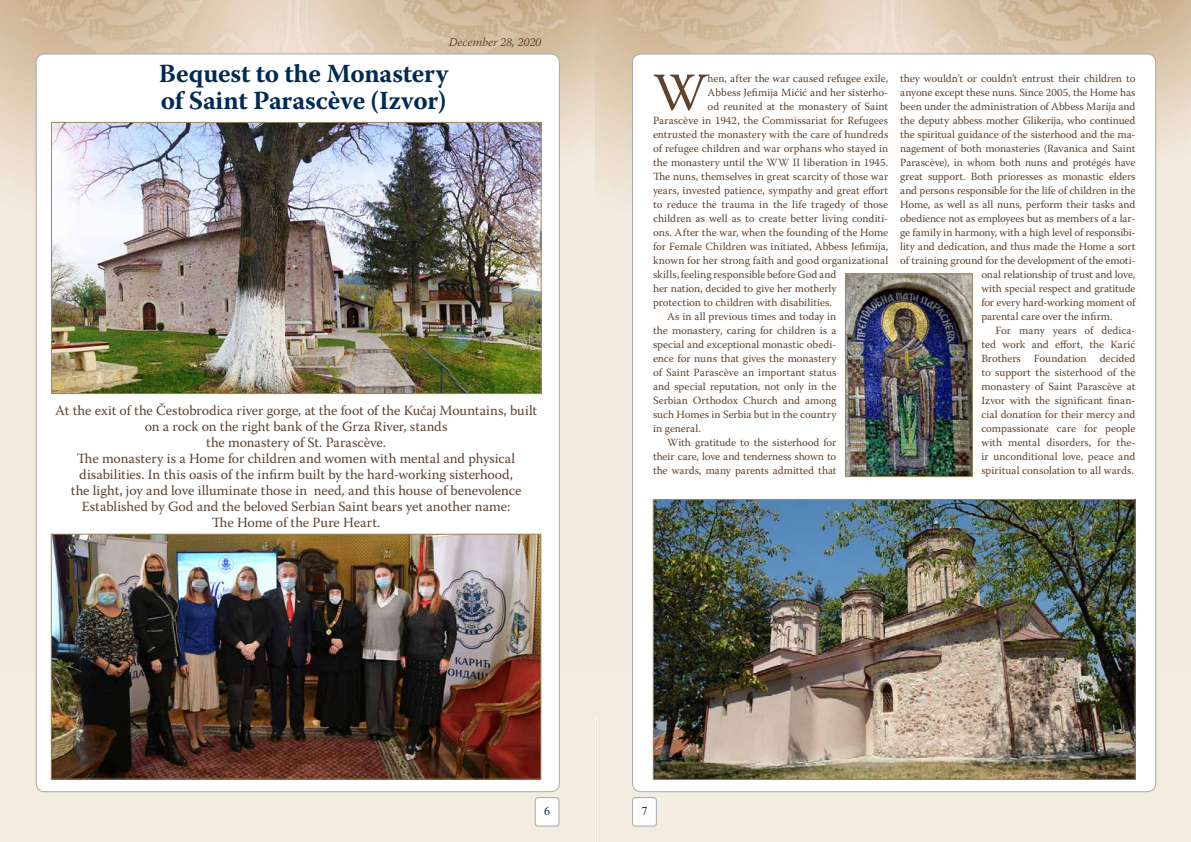
<style>
.page{position:relative;width:1191px;height:842px;background:#fff}
.page>*{position:absolute;margin:0;border:0;box-sizing:border-box;transform-origin:0 0}
.t1{font:53.5px "Warnock Pro";color:#60432e}
.t2{font:700 26px/27px "Warnock Pro";letter-spacing:-.01em;color:#002a54}
.t3{font:14px/16px "Warnock Pro";letter-spacing:-.005em;color:#60432e;text-align:center}
.t4{font:italic 12px "Warnock Pro";letter-spacing:-.01em;color:#60432e}
.t5{font:12px "Times New Roman";color:#002a54}
.t6{font:11px "Warnock Pro";letter-spacing:-.005em;color:#60432e}
.t7{font:11px "Warnock Pro";letter-spacing:.015em;color:#60432e}
</style>
<div class="page">
<img style="left:0;top:0;width:1190px;height:717px">
<div style="left:0;top:675px;width:595px;height:167px;background:#f4ece0"></div>
<div style="left:596px;top:675px;width:594px;height:167px;background:#f4ece0"></div>
<div style="left:632px;top:54px;width:523px;height:738px;background:#fff;border-radius:9px"></div>
<div style="left:632px;top:797px;width:24px;height:29px;background:#fff;border-radius:3px"></div>
<div style="left:632px;top:797px;width:24px;height:29px;border:1px solid #a7a9ac;border-radius:3px"></div>
<div style="left:535px;top:797px;width:24px;height:29px;background:#fff;border-radius:3px"></div>
<div style="left:535px;top:797px;width:24px;height:29px;border:1px solid #a7a9ac;border-radius:3px"></div>
<div style="left:36px;top:54px;width:523px;height:738px;background:#fff;border-radius:9px"></div>
<img style="left:53px;top:124px;width:486px;height:268px">
<div style="left:51px;top:122px;width:490px;height:272px;border:1px solid #9b885d"></div>
<img style="left:53px;top:536px;width:486px;height:242px">
<div style="left:51px;top:534px;width:490px;height:246px;border:1px solid #9b885d"></div>
<img style="left:847px;top:275px;width:124px;height:200px">
<div style="left:845px;top:273px;width:128px;height:204px;border:1px solid #9b885d"></div>
<img style="left:655px;top:501px;width:478px;height:277px">
<div style="left:653px;top:499px;width:482px;height:281px;border:1px solid #9b885d"></div>
<p class="t4" style="left:449px;top:35px;width:94px">December 28, 2020</p>
<h2 class="t2" style="left:159px;top:60px;width:291px">Bequest to the Monastery of Saint Parascève (Izvor)</h2>
<p class="t3" style="left:55px;top:402px;width:483px">At the exit of the Čestobrodica river gorge, at the foot of the Kučaj Mountains, built on a rock on the right bank of the Grza River, stands<br>the monastery of St. Parascève.<br>The monastery is a Home for children and women with mental and physical disabilities. In this oasis of the infirm built by the hard-working sisterhood,<br>the light, joy and love illuminate those in need, and this house of benevolence Established by God and the beloved Serbian Saint bears yet another name:<br>The Home of the Pure Heart.</p>
<h1 class="t1" style="left:653px;top:60px;width:56px">W</h1>
<p class="t6" style="left:707px;top:72px;width:182px">hen, after the war caused refugee exile,</p>
<p class="t6" style="left:707px;top:86px;width:182px">Abbess Jefimija Mićić and her sisterho-</p>
<p class="t6" style="left:707px;top:100px;width:182px">od reunited at the monastery of Saint</p>
<p class="t6" style="left:653px;top:114px;width:237px">Parascève in 1942, the Commissariat for Refugees</p>
<p class="t6" style="left:653px;top:128px;width:237px">entrusted the monastery with the care of hundreds</p>
<p class="t6" style="left:653px;top:142px;width:237px">of refugee children and war orphans who stayed in</p>
<p class="t6" style="left:653px;top:156px;width:237px">the monastery until the WW II liberation in 1945.</p>
<p class="t6" style="left:653px;top:170px;width:237px">The nuns, themselves in great scarcity of those war</p>
<p class="t6" style="left:653px;top:184px;width:237px">years, invested patience, sympathy and great effort</p>
<p class="t6" style="left:653px;top:198px;width:237px">to reduce the trauma in the life tragedy of those</p>
<p class="t6" style="left:653px;top:212px;width:237px">children as well as to create better living conditi-</p>
<p class="t6" style="left:653px;top:226px;width:237px">ons. After the war, when the founding of the Home</p>
<p class="t6" style="left:653px;top:240px;width:237px">for Female Children was initiated, Abbess Jefimija,</p>
<p class="t6" style="left:653px;top:254px;width:237px">known for her strong faith and good organizational</p>
<p class="t6" style="left:653px;top:268px;width:185px">skills, feeling responsible before God and</p>
<p class="t6" style="left:653px;top:282px;width:185px">her nation, decided to give her motherly</p>
<p class="t6" style="left:653px;top:296px;width:180px">protection to children with disabilities.</p>
<p class="t6" style="left:667px;top:310px;width:171px">As in all previous times and today in</p>
<p class="t6" style="left:653px;top:324px;width:185px">the monastery, caring for children is a</p>
<p class="t6" style="left:653px;top:338px;width:185px">special and exceptional monastic obedi-</p>
<p class="t6" style="left:653px;top:352px;width:185px">ence for nuns that gives the monastery</p>
<p class="t6" style="left:653px;top:366px;width:185px">of Saint Parascève an important status</p>
<p class="t6" style="left:653px;top:380px;width:185px">and special reputation, not only in the</p>
<p class="t6" style="left:653px;top:394px;width:185px">Serbian Orthodox Church and among</p>
<p class="t6" style="left:653px;top:408px;width:185px">such Homes in Serbia but in the country</p>
<p class="t6" style="left:653px;top:422px;width:49px">in general.</p>
<p class="t6" style="left:667px;top:436px;width:171px">With gratitude to the sisterhood for</p>
<p class="t6" style="left:653px;top:450px;width:185px">their care, love and tenderness shown to</p>
<p class="t6" style="left:653px;top:464px;width:185px">the wards, many parents admitted that</p>
<p class="t6" style="left:900px;top:72px;width:237px">they wouldn’t or couldn’t entrust their children to</p>
<p class="t6" style="left:900px;top:86px;width:237px">anyone except these nuns. Since 2005, the Home has</p>
<p class="t6" style="left:900px;top:100px;width:237px">been under the administration of Abbess Marija and</p>
<p class="t6" style="left:900px;top:114px;width:237px">the deputy abbess mother Glikerija, who continued</p>
<p class="t6" style="left:900px;top:128px;width:237px">the spiritual guidance of the sisterhood and the ma-</p>
<p class="t6" style="left:900px;top:142px;width:237px">nagement of both monasteries (Ravanica and Saint</p>
<p class="t6" style="left:900px;top:156px;width:237px">Parascève), in whom both nuns and protégés have</p>
<p class="t6" style="left:900px;top:170px;width:237px">great support. Both prioresses as monastic elders</p>
<p class="t6" style="left:900px;top:184px;width:237px">and persons responsible for the life of children in the</p>
<p class="t6" style="left:900px;top:198px;width:237px">Home, as well as all nuns, perform their tasks and</p>
<p class="t6" style="left:900px;top:212px;width:237px">obedience not as employees but as members of a lar-</p>
<p class="t6" style="left:900px;top:226px;width:237px">ge family in harmony, with a high level of responsibi-</p>
<p class="t6" style="left:900px;top:240px;width:237px">lity and dedication, and thus made the Home a sort</p>
<p class="t6" style="left:900px;top:254px;width:237px">of training ground for the development of the emoti-</p>
<p class="t6" style="left:981px;top:268px;width:155px">onal relationship of trust and love,</p>
<p class="t6" style="left:981px;top:282px;width:155px">with special respect and gratitude</p>
<p class="t6" style="left:981px;top:296px;width:155px">for every hard-working moment of</p>
<p class="t6" style="left:981px;top:310px;width:133px">parental care over the infirm.</p>
<p class="t6" style="left:995px;top:324px;width:141px">For many years of dedica-</p>
<p class="t6" style="left:981px;top:338px;width:155px">ted work and effort, the Karić</p>
<p class="t6" style="left:981px;top:352px;width:155px">Brothers Foundation decided</p>
<p class="t6" style="left:981px;top:366px;width:155px">to support the sisterhood of the</p>
<p class="t6" style="left:981px;top:380px;width:155px">monastery of Saint Parascève at</p>
<p class="t7" style="left:981px;top:394px;width:155px">Izvor with the significant finan-</p>
<p class="t6" style="left:981px;top:408px;width:155px">cial donation for their mercy and</p>
<p class="t6" style="left:981px;top:422px;width:155px">compassionate care for people</p>
<p class="t6" style="left:981px;top:436px;width:155px">with mental disorders, for the-</p>
<p class="t6" style="left:981px;top:450px;width:156px">ir unconditional love, peace and</p>
<p class="t6" style="left:981px;top:464px;width:154px">spiritual consolation to all wards.</p>
<p class="t5" style="left:544px;top:803px;width:7px">6</p>
<p class="t5" style="left:641px;top:803px;width:7px">7</p>
</div>
